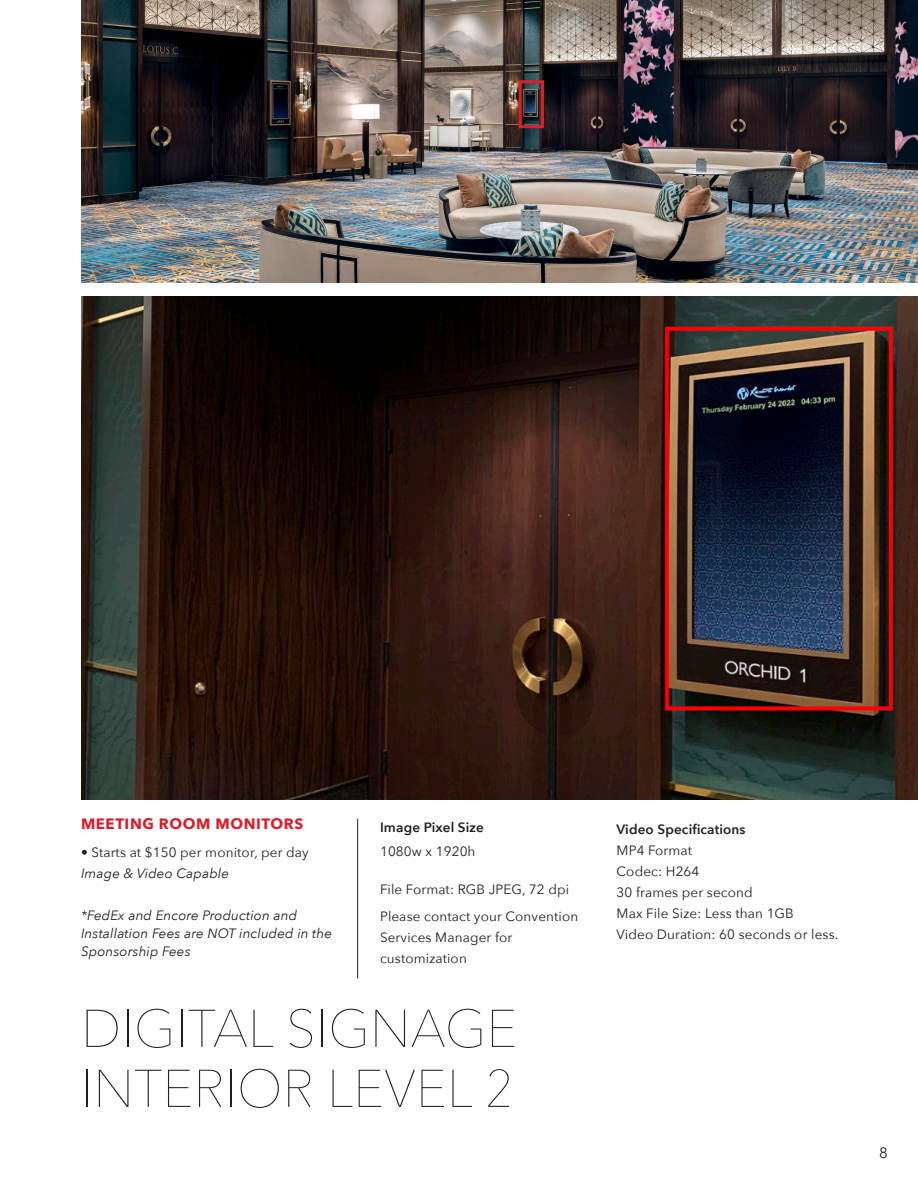
<style>
.page{position:relative;width:918px;height:1188px;background:#fff}
.page>*{position:absolute;margin:0;border:0;box-sizing:border-box;transform-origin:0 0}
.t1{font:200 52.5px "Avenir Next";color:#231f20}
.Body{font:700 15px "Avenir Next";letter-spacing:.04em;color:#da1f2b}
.t2{font:15px "Avenir Next";color:#231f20}
.Body-2{font:13.5px/21px "Avenir Next";letter-spacing:.01em;color:#231f20}
.Body-3{font:italic 13.5px/18px "Avenir Next";letter-spacing:.01em;color:#231f20}
.Body-4{font:600 13.5px/24px "Avenir Next";letter-spacing:.01em;color:#231f20}
.s1{font-style:italic}
.s2{font-weight:400}
.s3{font-weight:600}
</style>
<div class="page">
<img style="left:81px;top:0;width:837px;height:282px">
<img style="left:81px;top:296px;width:837px;height:504px">
<div style="left:519px;top:80px;width:25px;height:48px;border:3px solid #da1f2b"></div>
<hr style="left:357px;top:819px;width:1px;height:159px;background:#231f20">
<p class="Body" style="left:81px;top:811px;width:224px">MEETING ROOM MONITORS</p>
<p class="Body-2" style="left:81px;top:841px;width:229px">• Starts at $150 per monitor, per day<br><span class="s1">Image &amp; Video Capable</span></p>
<p class="Body-3" style="left:81px;top:906px;width:253px">*FedEx and Encore Production and<br>Installation Fees are NOT included in the<br>Sponsorship Fees</p>
<p class="Body-4" style="left:380px;top:815px;width:105px">Image Pixel Size<br><span class="s2">1080w x 1920h</span></p>
<p class="Body-2" style="left:380px;top:878px;width:191px">File Format: RGB JPEG, 72 dpi</p>
<p class="Body-2" style="left:380px;top:906px;width:200px">Please contact your Convention<br>Services Manager for customization</p>
<p class="t1" style="left:81px;top:984px;width:438px">DIGITAL SIGNAGE</p>
<p class="t1" style="left:81px;top:1044px;width:435px">INTERIOR LEVEL 2</p>
<p class="Body-2" style="left:617px;top:818px;width:223px"><span class="s3">Video Specifications<br></span>MP4 Format<br>Codec: H264<br>30 frames per second<br>Max File Size: Less than 1GB<br>Video Duration: 60 seconds or less.</p>
<p class="t2" style="left:879px;top:1140px;width:10px">8</p>
</div>
